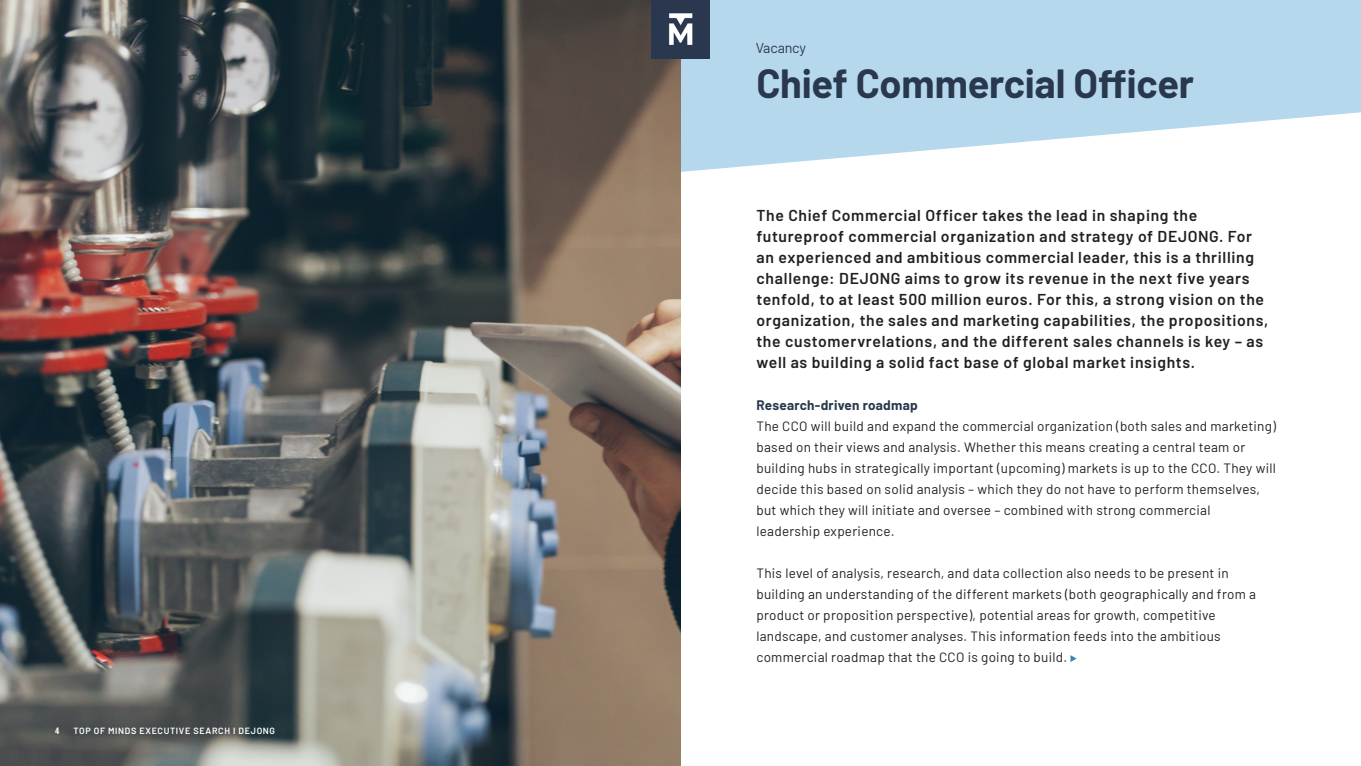
<style>
.page{position:relative;width:1361px;height:766px;background:#fff}
.page>*{position:absolute;margin:0;border:0;box-sizing:border-box;transform-origin:0 0}
.Page_header_kopie{font:700 39.75px "Barlow";letter-spacing:-.005em;color:#2a384e}
.t1{font:600 15.75px/21px "Barlow";letter-spacing:.04em;color:#231f20}
.t2{font:14.25px "Barlow";letter-spacing:-.015em;color:#2a384e}
.t3{font:13.5px/21px "Barlow";letter-spacing:.02em;color:#231f20}
.t4{font:700 13.5px "Barlow";letter-spacing:.02em;color:#2a384e}
.t5{font:600 9px "Barlow";letter-spacing:.07em;color:#fff}
.t6{font:700 condensed 9px "Open Sans";color:#fff}
</style>
<div class="page">
<svg style="left:680px;top:0;width:681px;height:231px;fill:#b6d8ec"></svg>
<img style="left:0;top:0;width:680px;height:765px">
<img style="left:651px;top:0;width:58px;height:58px">
<svg style="left:1070px;top:655px;width:6px;height:6px"></svg>
<p class="t6" style="left:55px;top:724px;width:6px">4</p>
<p class="t5" style="left:73px;top:724px;width:203px">TOP OF MINDS EXECUTIVE SEARCH I DEJONG</p>
<p class="t2" style="left:755px;top:37px;width:52px">Vacancy</p>
<p class="Page_header_kopie" style="left:756px;top:54px;width:439px">Chief Commercial Officer</p>
<p class="t1" style="left:756px;top:203px;width:513px">The Chief Commercial Officer takes the lead in shaping the futureproof commercial organization and strategy of DEJONG. For an experienced and ambitious commercial leader, this is a thrilling challenge: DEJONG aims to grow its revenue in the next five years tenfold, to at least 500 million euros. For this, a strong vision on the organization, the sales and marketing capabilities, the propositions, the customervrelations, and the different sales channels is key – as well as building a solid fact base of global market insights.</p>
<p class="t4" style="left:756px;top:395px;width:163px">Research-driven roadmap</p>
<p class="t3" style="left:756px;top:414px;width:521px">The CCO will build and expand the commercial organization (both sales and marketing) based on their views and analysis. Whether this means creating a central team or building hubs in strategically important (upcoming) markets is up to the CCO. They will decide this based on solid analysis – which they do not have to perform themselves, but which they will initiate and oversee – combined with strong commercial leadership experience.</p>
<p class="t3" style="left:756px;top:561px;width:501px">This level of analysis, research, and data collection also needs to be present in building an understanding of the different markets (both geographically and from a product or proposition perspective), potential areas for growth, competitive landscape, and customer analyses. This information feeds into the ambitious commercial roadmap that the CCO is going to build.</p>
</div>
